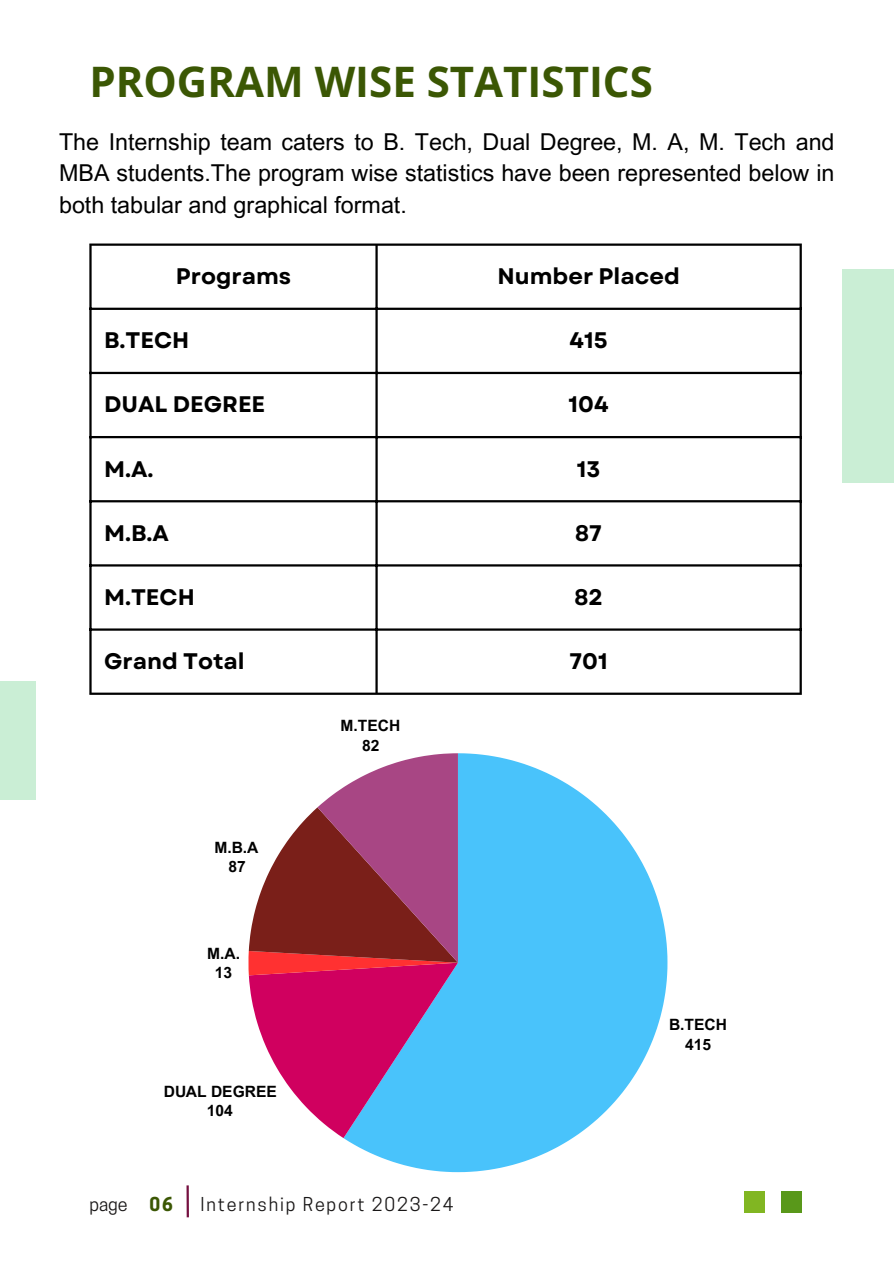
<style>
.page{position:relative;width:894px;height:1264px;background:#fff}
.page>*{position:absolute;margin:0;border:0;box-sizing:border-box;transform-origin:0 0}
.t1{font:700 42px "Open Sans";color:#3b5704}
.t2{font:23.25px/31.5px "Arial MT Pro";color:#000;text-align:justify}
.t3{font:700 22.5px "Garet";color:#000}
.t4{font:18px "Cooper Hewitt";letter-spacing:.1em;color:#191717}
.t5{font:700 18px "Cooper Hewitt";color:#3b5704}
.t6{font:700 15.6px/19.6px "Arial MT Pro";color:#000;text-align:center}
</style>
<div class="page">
<hr style="left:186px;top:1185px;width:3px;height:32px;background:#751040">
<div style="left:743px;top:1190px;width:21px;height:22px;background:#81b622"></div>
<div style="left:781px;top:1190px;width:20px;height:22px;background:#59981a"></div>
<div style="left:841px;top:269px;width:52px;height:213px;background:#caeed5"></div>
<div style="left:0;top:681px;width:36px;height:119px;background:#caeed5"></div>
<svg style="left:343px;top:753px;width:324px;height:419px;fill:#49c3fb"></svg>
<svg style="left:248px;top:753px;width:210px;height:385px"></svg>
<hr style="left:89px;top:246px;width:3px;height:446px;background:#000">
<hr style="left:375px;top:246px;width:2px;height:446px;background:#000">
<hr style="left:799px;top:246px;width:2px;height:446px;background:#000">
<hr style="left:89px;top:243px;width:712px;height:3px;background:#000">
<hr style="left:89px;top:308px;width:712px;height:2px;background:#000">
<hr style="left:89px;top:372px;width:712px;height:2px;background:#000">
<hr style="left:89px;top:436px;width:712px;height:2px;background:#000">
<hr style="left:89px;top:500px;width:712px;height:2px;background:#000">
<hr style="left:89px;top:564px;width:712px;height:2px;background:#000">
<hr style="left:89px;top:628px;width:712px;height:2px;background:#000">
<hr style="left:89px;top:692px;width:712px;height:3px;background:#000">
<p class="t1" style="left:89px;top:52px;width:565px">PROGRAM WISE STATISTICS</p>
<p class="t2" style="left:59px;top:129px;width:776px">The Internship team caters to B. Tech, Dual Degree, M. A, M. Tech and MBA students.The program wise statistics have been represented below in both tabular and graphical format.</p>
<h1 class="t3" style="left:176px;top:260px;width:117px">Programs</h1>
<h2 class="t3" style="left:497px;top:260px;width:184px">Number Placed</h2>
<p class="t3" style="left:104px;top:324px;width:87px">B.TECH</p>
<p class="t3" style="left:569px;top:324px;width:40px">415</p>
<p class="t3" style="left:104px;top:388px;width:163px">DUAL DEGREE</p>
<p class="t3" style="left:568px;top:388px;width:41px">104</p>
<p class="t3" style="left:104px;top:452px;width:51px">M.A.</p>
<p class="t3" style="left:576px;top:452px;width:25px">13</p>
<p class="t3" style="left:104px;top:516px;width:66px">M.B.A</p>
<p class="t3" style="left:575px;top:516px;width:28px">87</p>
<p class="t3" style="left:104px;top:580px;width:92px">M.TECH</p>
<p class="t3" style="left:574px;top:580px;width:30px">82</p>
<p class="t3" style="left:104px;top:645px;width:142px">Grand Total</p>
<p class="t3" style="left:569px;top:645px;width:40px">701</p>
<p class="t6" style="left:214px;top:839px;width:45px;line-height:18.9px">M.B.A<br>87</p>
<p class="t6" style="left:207px;top:946px;width:34px;line-height:18.9px">M.A.<br>13</p>
<p class="t6" style="left:164px;top:1083px;width:115px">DUAL DEGREE<br>104</p>
<p class="t6" style="left:340px;top:718px;width:61px">M.TECH<br>82</p>
<p class="t4" style="left:89px;top:1197px;width:40px">page</p>
<p class="t5" style="left:149px;top:1197px;width:25px">06</p>
<p class="t4" style="left:200px;top:1197px;width:254px">Internship Report 2023-24</p>
<p class="t6" style="left:669px;top:1016px;width:59px">B.TECH<br>415</p>
</div>
